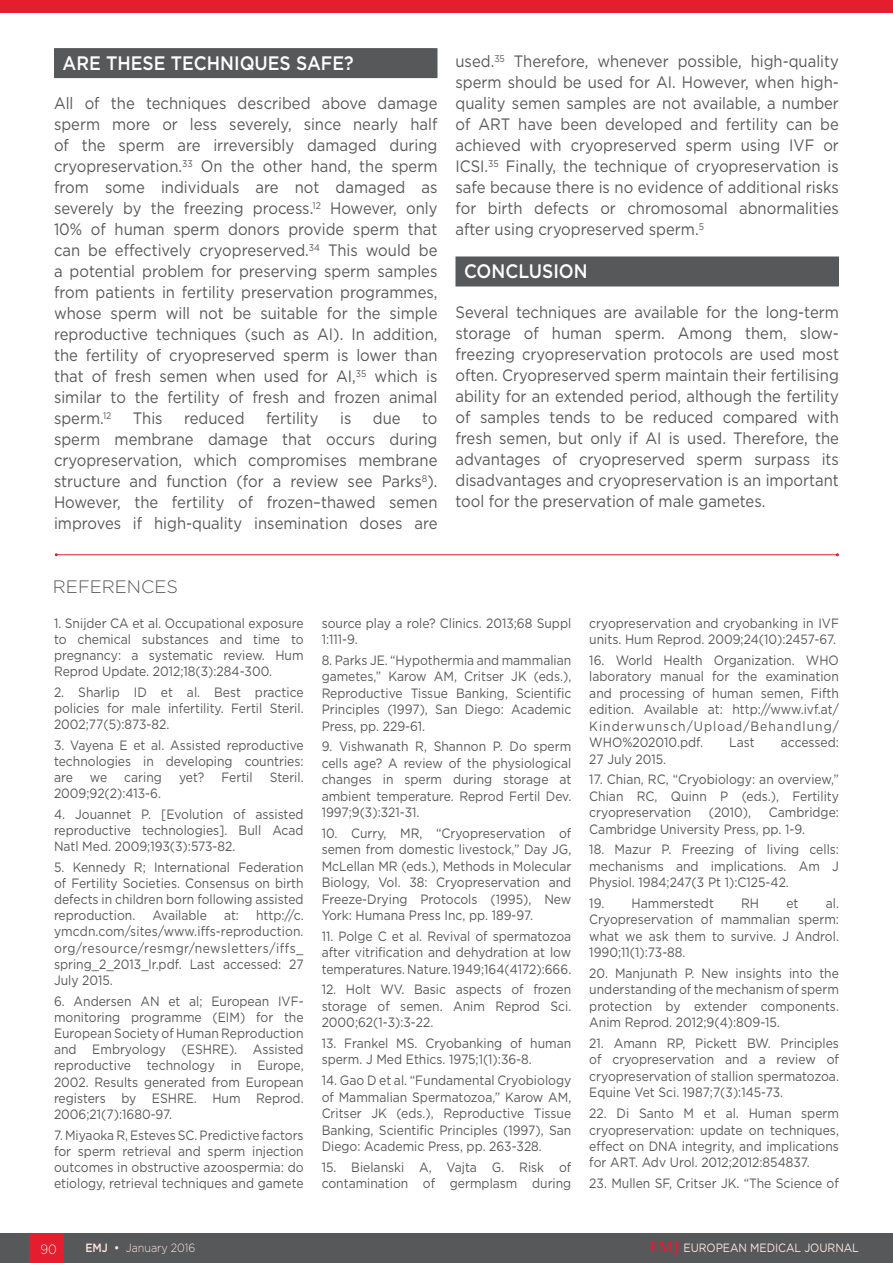
<style>
.page{position:relative;width:893px;height:1263px;background:#fff}
.page>*{position:absolute;margin:0;border:0;box-sizing:border-box;transform-origin:0 0}
._8__Heading_1{font:500 19.5px "Gotham";color:#fff;scale:.9 1}
._18__References_titl{font:300 18px "Gotham";color:#57585a}
._11__Main_text{font:16.5px/21px "Gotham";color:#57585a;text-align:justify;scale:.9 1}
._19__References_text{font:13.5px/16.5px "Gotham";color:#57585a;text-align:justify;scale:.9 1}
.t1{font:300 13.5px "Gotham";color:#fce7de;scale:.9 1}
.t2{font:12px "Gotham";letter-spacing:-.005em;color:#fce7de;scale:.9 1}
.t3{font:300 12px "Gotham";letter-spacing:-.005em;color:#fce7de;scale:.9 1}
.s1{font-weight:500}
.s2{font-family:"Palatino Linotype";font-weight:700;font-size:15px;color:#e41d2f}
</style>
<div class="page">
<div style="left:0;top:1233px;width:893px;height:30px;background:#57585a"></div>
<div style="left:30px;top:1233px;width:34px;height:30px;background:#e41d2f"></div>
<div style="left:0;top:0;width:893px;height:12px;background:#e41d2f"></div>
<div style="left:54px;top:48px;width:383px;height:30px;background:#57585a"></div>
<div style="left:455px;top:256px;width:384px;height:30px;background:#57585a"></div>
<hr style="left:56px;top:554px;width:781px;height:1px;background:#e41d2f">
<p class="_8__Heading_1" style="left:63px;top:50px;width:325px">ARE THESE TECHNIQUES SAFE?</p>
<p class="_11__Main_text" style="left:54px;top:93px;width:428px">All of the techniques described above damage sperm more or less severely, since nearly half of the sperm are irreversibly damaged during cryopreservation.<sup>33</sup> On the other hand, the sperm from some individuals are not damaged as severely by the freezing process.<sup>12</sup> However, only 10% of human sperm donors provide sperm that can be effectively cryopreserved.<sup>34</sup> This would be a potential problem for preserving sperm samples from patients in fertility preservation programmes, whose sperm will not be suitable for the simple reproductive techniques (such as AI). In addition, the fertility of cryopreserved sperm is lower than that of fresh semen when used for AI,<sup>35</sup> which is similar to the fertility of fresh and frozen animal sperm.<sup>12</sup></p>
<p class="_11__Main_text" style="left:133px;top:408px;width:35px">This</p>
<p class="_11__Main_text" style="left:184px;top:408px;width:69px">reduced</p>
<p class="_11__Main_text" style="left:266px;top:408px;width:60px">fertility</p>
<p class="_11__Main_text" style="left:340px;top:408px;width:14px">is</p>
<p class="_11__Main_text" style="left:373px;top:408px;width:32px">due</p>
<p class="_11__Main_text" style="left:54px;top:408px;width:428px;text-indent:368px">to sperm membrane damage that occurs during cryopreservation, which compromises membrane structure and function (for a review see Parks<sup>8</sup>).<br>However, the fertility of frozen–thawed semen improves if high-quality insemination doses are</p>
<p class="_11__Main_text" style="left:455px;top:51px;width:428px">used.<sup>35</sup> Therefore, whenever possible, high-quality sperm should be used for AI. However, when high&shy;quality semen samples are not available, a number of ART have been developed and fertility can be achieved with cryopreserved sperm using IVF or ICSI.<sup>35</sup> Finally, the technique of cryopreservation is safe because there is no evidence of additional risks for birth defects or chromosomal abnormalities after using cryopreserved sperm.<sup>5</sup></p>
<p class="_8__Heading_1" style="left:464px;top:258px;width:139px">CONCLUSION</p>
<p class="_11__Main_text" style="left:455px;top:301px;width:428px">Several techniques are available for the long-term storage of human sperm. Among them, slow&shy;freezing cryopreservation protocols are used most often. Cryopreserved sperm maintain their fertilising ability for an extended period, although the fertility of samples tends to be reduced compared with fresh semen, but only if AI is used. Therefore, the advantages of cryopreserved sperm surpass its disadvantages and cryopreservation is an important tool for the preservation of male gametes.</p>
<p class="_18__References_titl" style="left:53px;top:575px;width:127px">REFERENCES</p>
<p class="_19__References_text" style="left:54px;top:614px;width:279px">1. Snijder CA et al. Occupational exposure to chemical substances and time to pregnancy: a systematic review. Hum Reprod Update. 2012;18(3):284-300.</p>
<p class="_19__References_text" style="left:54px;top:683px;width:279px">2. Sharlip ID et al. Best practice policies for male infertility. Fertil Steril.<br>2002;77(5):873-82.</p>
<p class="_19__References_text" style="left:54px;top:736px;width:279px">3. Vayena E et al. Assisted reproductive technologies in developing countries: are</p>
<p class="_19__References_text" style="left:90px;top:769px;width:21px">we</p>
<p class="_19__References_text" style="left:124px;top:769px;width:43px">caring</p>
<p class="_19__References_text" style="left:179px;top:769px;width:30px">yet?</p>
<p class="_19__References_text" style="left:221px;top:769px;width:36px">Fertil</p>
<p class="_19__References_text" style="left:270px;top:769px;width:39px">Steril.</p>
<p class="_19__References_text" style="left:54px;top:785px;width:120px">2009;92(2):413-6.</p>
<p class="_19__References_text" style="left:54px;top:805px;width:279px">4. Jouannet P. [Evolution of assisted reproductive technologies]. Bull Acad Natl Med. 2009;193(3):573-82.</p>
<p class="_19__References_text" style="left:54px;top:858px;width:279px">5. Kennedy R; International Federation of Fertility Societies. Consensus on birth defects in children born following assisted reproduction.</p>
<p class="_19__References_text" style="left:54px;top:907px;width:279px;text-indent:202px">http://c. ymcdn.com/sites/www.iffs-reproduction. org/resource/resmgr/newsletters/iffs_ spring_2_2013_lr.pdf. Last accessed: 27<br>July 2015.</p>
<p class="_19__References_text" style="left:54px;top:992px;width:279px">6. Andersen AN et al; European IVF&shy;monitoring programme (EIM) for the European Society of Human Reproduction and Embryology (ESHRE). Assisted reproductive technology in Europe, 2002. Results generated from European registers by ESHRE. Hum Reprod.<br>2006;21(7):1680-97.</p>
<p class="_19__References_text" style="left:54px;top:1126px;width:279px">7. Miyaoka R, Esteves SC. Predictive factors for sperm retrieval and sperm injection outcomes in obstructive azoospermia: do etiology, retrieval techniques and gamete</p>
<p class="_19__References_text" style="left:152px;top:907px;width:62px">Available</p>
<p class="_19__References_text" style="left:224px;top:907px;width:18px">at:</p>
<p class="_19__References_text" style="left:322px;top:614px;width:279px">source play a role? Clinics. 2013;68 Suppl<br>1:111-9.</p>
<p class="_19__References_text" style="left:322px;top:651px;width:279px">8. Parks JE. “Hypothermia and mammalian gametes,” Karow AM, Critser JK (eds.), Reproductive Tissue Banking, Scientific Principles (1997), San Diego: Academic Press, pp. 229-61.</p>
<p class="_19__References_text" style="left:322px;top:738px;width:279px">9. Vishwanath R, Shannon P. Do sperm cells age? A review of the physiological changes in sperm during storage at ambient temperature. Reprod Fertil Dev.<br>1997;9(3):321-31.</p>
<p class="_19__References_text" style="left:322px;top:824px;width:279px">10. Curry, MR, “Cryopreservation of semen from domestic livestock,” Day JG, McLellan MR (eds.), Methods in Molecular Biology, Vol. 38: Cryopreservation and Freeze-Drying Protocols (1995), New York: Humana Press Inc, pp. 189-97.</p>
<p class="_19__References_text" style="left:322px;top:927px;width:279px">11. Polge C et al. Revival of spermatozoa after vitrification and dehydration at low temperatures. Nature. 1949;164(4172):666.</p>
<p class="_19__References_text" style="left:322px;top:981px;width:279px">12. Holt WV. Basic aspects of frozen storage of semen. Anim Reprod Sci.<br>2000;62(1-3):3-22.</p>
<p class="_19__References_text" style="left:322px;top:1035px;width:279px">13. Frankel MS. Cryobanking of human sperm. J Med Ethics. 1975;1(1):36-8.</p>
<p class="_19__References_text" style="left:322px;top:1072px;width:279px">14. Gao D et al. “Fundamental Cryobiology of Mammalian Spermatozoa,” Karow AM, Critser JK (eds.), Reproductive Tissue Banking, Scientific Principles (1997), San Diego: Academic Press, pp. 263-328.</p>
<p class="_19__References_text" style="left:322px;top:1158px;width:279px">15. Bielanski A, Vajta G. Risk of contamination of germplasm during</p>
<p class="_19__References_text" style="left:589px;top:614px;width:279px">cryopreservation and cryobanking in IVF units. Hum Reprod. 2009;24(10):2457-67.</p>
<p class="_19__References_text" style="left:589px;top:651px;width:279px">16. World Health Organization. WHO laboratory manual for the examination and processing of human semen, Fifth edition. Available at: http://www.ivf.at/ Kinderwunsch/Upload/Behandlung/ WHO%202010.pdf.</p>
<p class="_19__References_text" style="left:729px;top:734px;width:30px">Last</p>
<p class="_19__References_text" style="left:781px;top:734px;width:66px">accessed:</p>
<p class="_19__References_text" style="left:589px;top:750px;width:87px">27 July 2015.</p>
<p class="_19__References_text" style="left:589px;top:771px;width:279px">17. Chian, RC, “Cryobiology: an overview,” Chian RC, Quinn P (eds.), Fertility cryopreservation</p>
<p class="_19__References_text" style="left:589px;top:804px;width:279px;text-indent:179px">Cambridge:<br>Cambridge University Press, pp. 1-9.</p>
<p class="_19__References_text" style="left:589px;top:841px;width:279px">18. Mazur P. Freezing of living cells: mechanisms and implications. Am J Physiol. 1984;247(3 Pt 1):C125-42.</p>
<p class="_19__References_text" style="left:589px;top:894px;width:140px">19. Hammerstedt</p>
<p class="_19__References_text" style="left:741px;top:894px;width:22px">RH</p>
<p class="_19__References_text" style="left:786px;top:894px;width:15px">et</p>
<p class="_19__References_text" style="left:709px;top:804px;width:49px">(2010),</p>
<p class="_19__References_text" style="left:589px;top:894px;width:279px;text-indent:236px">al.<br>Cryopreservation of mammalian sperm: what we ask them to survive. J Androl.<br>1990;11(1):73-88.</p>
<p class="_19__References_text" style="left:589px;top:965px;width:279px">20. Manjunath P. New insights into the understanding of the mechanism of sperm protection by extender components.<br>Anim Reprod. 2012;9(4):809-15.</p>
<p class="_19__References_text" style="left:589px;top:1035px;width:279px">21. Amann RP, Pickett BW. Principles of cryopreservation and a review of cryopreservation of stallion spermatozoa.<br>Equine Vet Sci. 1987;7(3):145-73.</p>
<p class="_19__References_text" style="left:589px;top:1105px;width:279px">22. Di Santo M et al. Human sperm cryopreservation: update on techniques, effect on DNA integrity, and implications for ART. Adv Urol. 2012;2012:854837.</p>
<p class="_19__References_text" style="left:589px;top:1175px;width:279px">23. Mullen SF, Critser JK. “The Science of</p>
<p class="t1" style="left:40px;top:1240px;width:20px">90</p>
<p class="t3" style="left:85px;top:1240px;width:124px"><span class="s1">EMJ •</span> January 2016</p>
<p class="t2" style="left:650px;top:1240px;width:234px"><span class="s2">EMJ</span> EUROPEAN MEDICAL JOURNAL</p>
</div>
